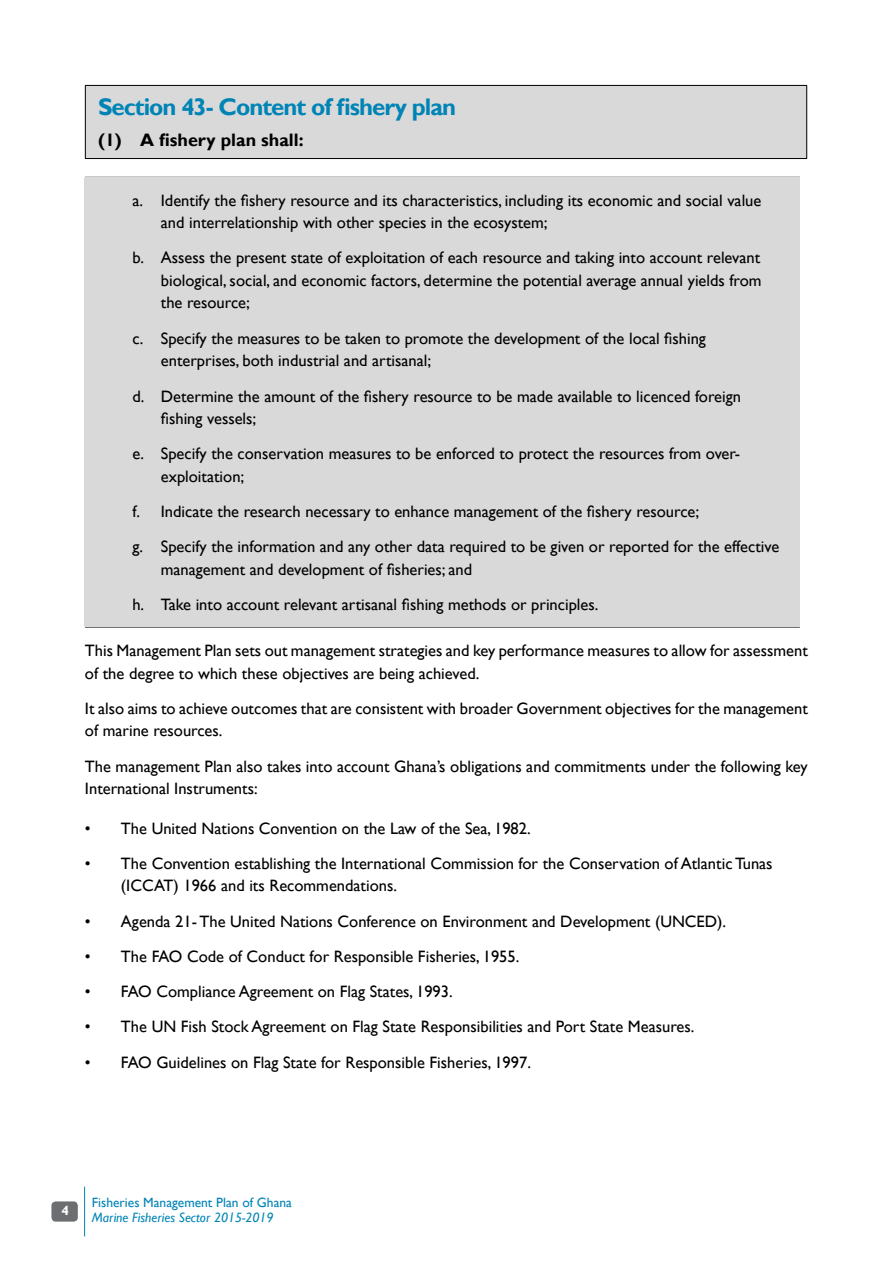
<style>
.page{position:relative;width:893px;height:1263px;background:#fff}
.page>*{position:absolute;margin:0;border:0;box-sizing:border-box;transform-origin:0 0}
.t1{font:700 24px "Gill Sans";letter-spacing:-.04em;color:#0084b6}
.t2{font:700 18px "Gill Sans";color:#000}
.t3{font:16.5px/22.5px "Gill Sans";color:#000}
.t4{font:13.5px "Gill Sans";color:#0084b6}
.t5{font:italic 13.5px "Gill Sans";color:#0084b6}
.t6{font:700 13.5px "Gill Sans";color:#fff}
</style>
<div class="page">
<div style="left:51px;top:1201px;width:27px;height:20px;background:#6d6e71;border-radius:4px"></div>
<hr style="left:84px;top:1187px;width:1px;height:49px;background:#0084b6">
<div style="left:85px;top:85px;width:722px;height:74px;background:#d9d9d9"></div>
<hr style="left:85px;top:85px;width:722px;height:1px;background:#000">
<hr style="left:85px;top:86px;width:1px;height:72px;background:#000">
<hr style="left:806px;top:86px;width:1px;height:72px;background:#000">
<hr style="left:85px;top:158px;width:722px;height:1px;background:#000">
<hr style="left:85px;top:177px;width:715px;height:1px;background:#000">
<hr style="left:799px;top:178px;width:1px;height:449px;background:#000">
<hr style="left:85px;top:627px;width:715px;height:1px;background:#000">
<div style="left:85px;top:177px;width:714px;height:450px;background:#d9d9d9"></div>
<h2 class="t1" style="left:98px;top:92px;width:360px">Section 43- Content of fishery plan</h2>
<p class="t2" style="left:98px;top:129px;width:207px">(1) A fishery plan shall:</p>
<p class="t3" style="left:161px;top:189px;width:602px;text-indent:-28px">a. Identify the fishery resource and its characteristics, including its economic and social value and interrelationship with other species in the ecosystem;</p>
<p class="t3" style="left:161px;top:247px;width:602px;text-align:justify;text-indent:-28px">b. Assess the present state of exploitation of each resource and taking into account relevant biological, social, and economic factors, determine the potential average annual yields from the resource;</p>
<p class="t3" style="left:161px;top:327px;width:547px;text-indent:-28px">c. Specify the measures to be taken to promote the development of the local fishing enterprises, both industrial and artisanal;</p>
<p class="t3" style="left:161px;top:385px;width:582px;text-indent:-28px">d. Determine the amount of the fishery resource to be made available to licenced foreign fishing vessels;</p>
<p class="t3" style="left:161px;top:443px;width:581px;text-indent:-28px">e. Specify the conservation measures to be enforced to protect the resources from over&shy;exploitation;</p>
<p class="t3" style="left:132px;top:494px;width:648px;line-height:35.2px">f. Indicate the research necessary to enhance management of the fishery resource;<br>g. Specify the information and any other data required to be given or reported for the effective</p>
<p class="t3" style="left:132px;top:552px;width:468px;line-height:35.2px;text-indent:28px">management and development of fisheries; and<br>h. Take into account relevant artisanal fishing methods or principles.</p>
<p class="t3" style="left:85px;top:639px;width:724px">This Management Plan sets out management strategies and key performance measures to allow for assessment of the degree to which these objectives are being achieved.</p>
<p class="t3" style="left:85px;top:697px;width:724px">It also aims to achieve outcomes that are consistent with broader Government objectives for the management of marine resources.</p>
<p class="t3" style="left:85px;top:755px;width:724px">The management Plan also takes into account Ghana’s obligations and commitments under the following key<br>International Instruments:</p>
<p class="t3" style="left:85px;top:817px;width:447px">• The United Nations Convention on the Law of the Sea, 1982.</p>
<p class="t3" style="left:121px;top:852px;width:653px;text-indent:-36px">• The Convention establishing the International Commission for the Conservation of Atlantic Tunas (ICCAT) 1966 and its Recommendations.</p>
<p class="t3" style="left:85px;top:910px;width:643px">• Agenda 21- The United Nations Conference on Environment and Development (UNCED).</p>
<p class="t3" style="left:85px;top:945px;width:436px">• The FAO Code of Conduct for Responsible Fisheries, 1955.</p>
<p class="t3" style="left:85px;top:981px;width:369px">• FAO Compliance Agreement on Flag States, 1993.</p>
<p class="t3" style="left:85px;top:1016px;width:611px">• The UN Fish Stock Agreement on Flag State Responsibilities and Port State Measures.</p>
<p class="t3" style="left:85px;top:1051px;width:447px">• FAO Guidelines on Flag State for Responsible Fisheries, 1997.</p>
<p class="t6" style="left:61px;top:1202px;width:9px">4</p>
<p class="t4" style="left:92px;top:1195px;width:202px">Fisheries Management Plan of Ghana</p>
<p class="t5" style="left:92px;top:1209px;width:183px">Marine Fisheries Sector 2015-2019</p>
</div>
